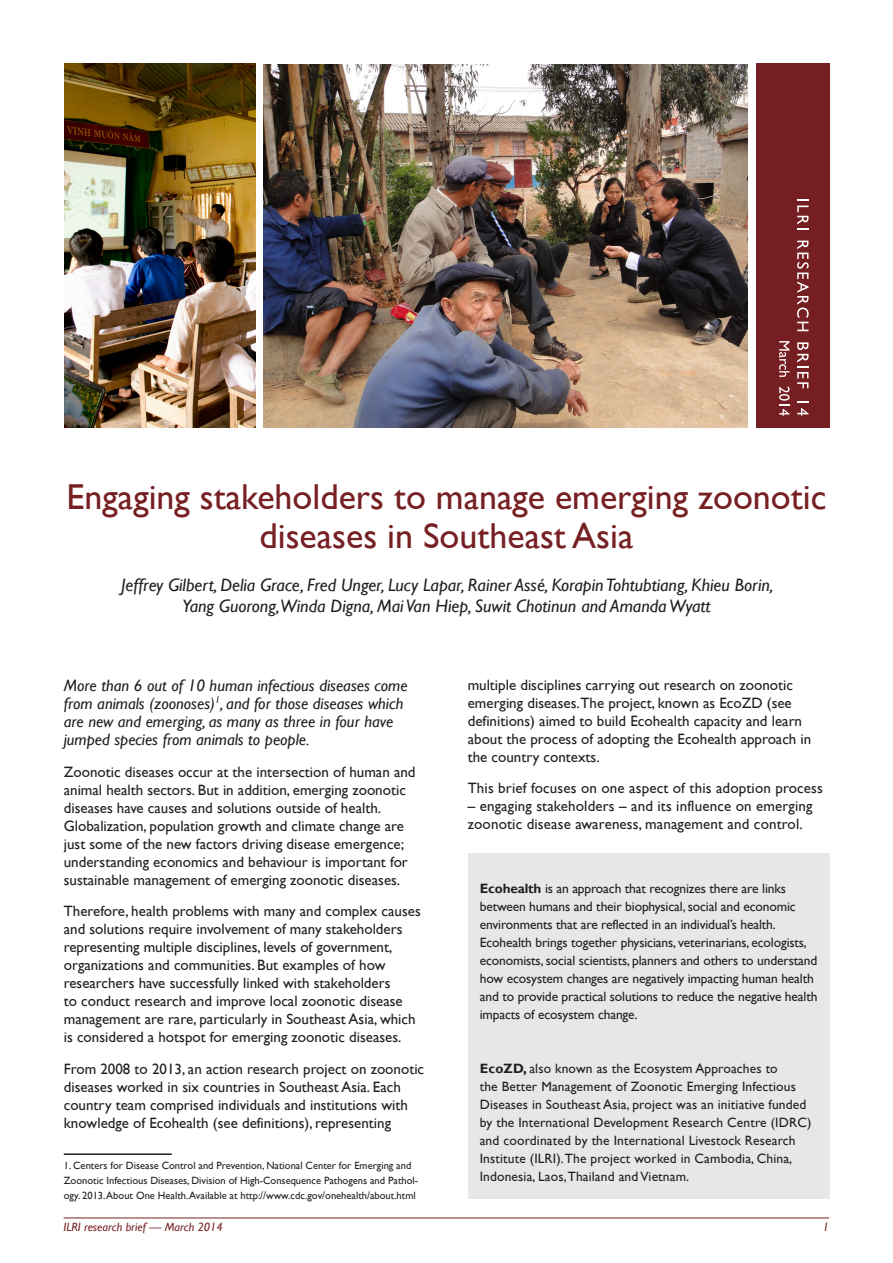
<style>
.page{position:relative;width:893px;height:1263px;background:#fff}
.page>*{position:absolute;margin:0;border:0;box-sizing:border-box;transform-origin:0 0}
.t1{font:36px/39px "Gill Sans";color:#762023;text-align:center}
.Authors{font:italic 18px/21.6px "Gill Sans";color:#231f20;text-align:center}
.body_text{font:italic 16.5px/18px "Gill Sans";color:#231f20}
.body_text-2{font:15px/18px "Gill Sans";color:#231f20}
.Box_Text{font:13.5px/18px "Gill Sans";letter-spacing:-.01em;color:#231f20}
.Box_Text-2{font:13.5px/18px "Gill Sans";letter-spacing:.01em;color:#231f20}
.t2{font:italic 12px "Gill Sans";color:#762123}
.Footnote{font:10.5px/15px "Gill Sans";color:#231f20}
.s1{font-weight:700}
</style>
<div class="page">
<hr style="left:64px;top:1218px;width:765px;height:1px;background:#762123">
<div style="left:468px;top:853px;width:362px;height:346px;background:#e6e7e9"></div>
<hr style="left:64px;top:1153px;width:108px;height:2px;background:#231f20">
<img style="left:264px;top:64px;width:484px;height:364px">
<img style="left:64px;top:64px;width:191px;height:364px">
<div style="left:756px;top:64px;width:73px;height:364px;background:#761f22"></div>
<svg style="left:797px;top:199px;width:11px;height:30px"></svg>
<svg style="left:797px;top:241px;width:12px;height:90px"></svg>
<svg style="left:797px;top:342px;width:11px;height:46px"></svg>
<svg style="left:797px;top:408px;width:12px;height:8px"></svg>
<svg style="left:779px;top:341px;width:10px;height:36px"></svg>
<svg style="left:779px;top:387px;width:11px;height:29px"></svg>
<p class="t1" style="left:67px;top:477px;width:761px">Engaging stakeholders to manage emerging zoonotic diseases in Southeast Asia</p>
<p class="Authors" style="left:121px;top:574px;width:654px">Jeffrey Gilbert, Delia Grace, Fred Unger, Lucy Lapar, Rainer Assé, Korapin Tohtubtiang, Khieu Borin,<br>Yang Guorong,Winda Digna, Mai Van Hiep, Suwit Chotinun and Amanda Wyatt</p>
<p class="body_text" style="left:64px;top:676px;width:345px">More than 6 out of 10 human infectious diseases come from animals (zoonoses)<sup>1</sup>, and for those diseases which are new and emerging, as many as three in four have jumped species from animals to people.</p>
<p class="body_text-2" style="left:64px;top:762px;width:353px">Zoonotic diseases occur at the intersection of human and animal health sectors. But in addition, emerging zoonotic diseases have causes and solutions outside of health.<br>Globalization, population growth and climate change are just some of the new factors driving disease emergence; understanding economics and behaviour is important for sustainable management of emerging zoonotic diseases.</p>
<p class="body_text-2" style="left:64px;top:902px;width:359px">Therefore, health problems with many and complex causes and solutions require involvement of many stakeholders representing multiple disciplines, levels of government, organizations and communities. But examples of how researchers have successfully linked with stakeholders<br>to conduct research and improve local zoonotic disease management are rare, particularly in Southeast Asia, which is considered a hotspot for emerging zoonotic diseases.</p>
<p class="body_text-2" style="left:64px;top:1059px;width:362px">From 2008 to 2013, an action research project on zoonotic diseases worked in six countries in Southeast Asia. Each country team comprised individuals and institutions with knowledge of Ecohealth (see definitions), representing</p>
<p class="Footnote" style="left:64px;top:1158px;width:356px">1. Centers for Disease Control and Prevention, National Center for Emerging and<br>Zoonotic Infectious Diseases, Division of High-Consequence Pathogens and Pathol&shy;ogy. 2013. About One Health. Available at http://www.cdc.gov/onehealth/about.html</p>
<p class="body_text-2" style="left:468px;top:676px;width:345px">multiple disciplines carrying out research on zoonotic emerging diseases.The project, known as EcoZD (see definitions) aimed to build Ecohealth capacity and learn about the process of adopting the Ecohealth approach in the country contexts.</p>
<p class="body_text-2" style="left:468px;top:779px;width:357px">This brief focuses on one aspect of this adoption process</p>
<p class="body_text-2" style="left:468px;top:797px;width:346px">– engaging stakeholders – and its influence on emerging zoonotic disease awareness, management and control.</p>
<p class="Box_Text" style="left:480px;top:879px;width:339px"><span class="s1">Ecohealth</span> is an approach that recognizes there are links between humans and their biophysical, social and economic environments that are reflected in an individual’s health.<br>Ecohealth brings together physicians, veterinarians, ecologists, economists, social scientists, planners and others to understand how ecosystem changes are negatively impacting human health and to provide practical solutions to reduce the negative health impacts of ecosystem change.</p>
<p class="Box_Text-2" style="left:480px;top:1059px;width:333px"><span class="s1">EcoZD,</span> also known as the Ecosystem Approaches to<br>the Better Management of Zoonotic Emerging Infectious Diseases in Southeast Asia, project was an initiative funded by the International Development Research Centre (IDRC) and coordinated by the International Livestock Research Institute (ILRI). The project worked in Cambodia, China, Indonesia, Laos, Thailand and Vietnam.</p>
<p class="t2" style="left:64px;top:1220px;width:161px">ILRI research brief — March 2014</p>
<p class="t2" style="left:823px;top:1220px;width:8px">1</p>
</div>
